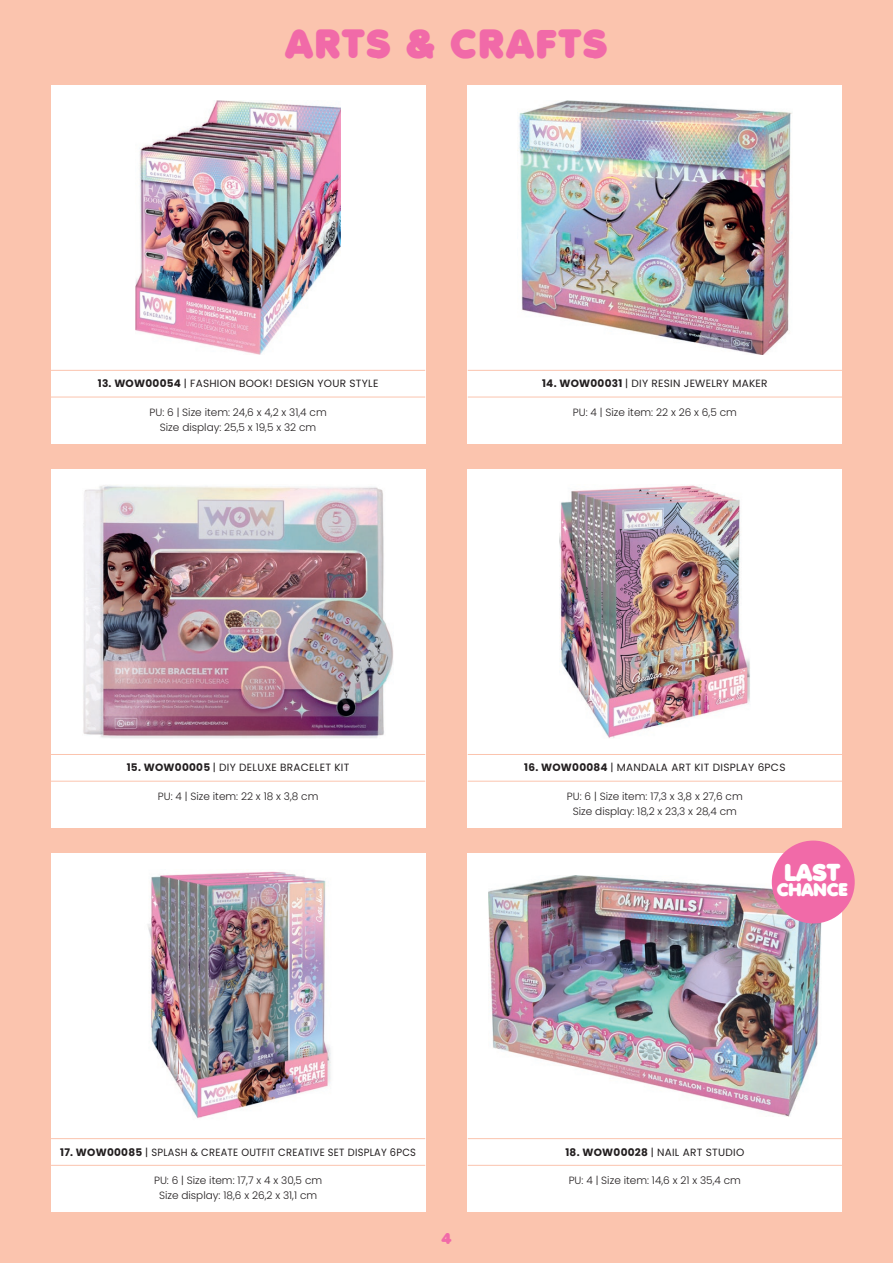
<style>
.page{position:relative;width:893px;height:1263px;background:#fbc4ae}
.page>*{position:absolute;margin:0;border:0;box-sizing:border-box;transform-origin:0 0}
.t1{font:39px "Anja Elianeaccent Nornal";letter-spacing:.065em;color:#f16aa8}
.t2{font:23.4px "Anja Elianeaccent Nornal";color:#fff}
.t3{font:17.55px "Anja Elianeaccent Nornal";color:#fff}
.t4{font:15px "Anja Elianeaccent Nornal";color:#f16aa8}
.t5{font:300 10.5px/15px "Poppins";color:#231f20;text-align:center}
.t6{font:10.5px "Poppins";letter-spacing:.025em;color:#231f20}
.s1{font-weight:700}
</style>
<div class="page">
<div style="left:51px;top:85px;width:374px;height:359px;background:#fff"></div>
<div style="left:468px;top:85px;width:374px;height:359px;background:#fff"></div>
<div style="left:51px;top:469px;width:374px;height:359px;background:#fff"></div>
<div style="left:468px;top:469px;width:374px;height:359px;background:#fff"></div>
<div style="left:51px;top:853px;width:374px;height:359px;background:#fff"></div>
<div style="left:468px;top:853px;width:374px;height:359px;background:#fff"></div>
<img style="left:135px;top:101px;width:206px;height:253px">
<img style="left:519px;top:101px;width:273px;height:253px">
<img style="left:83px;top:485px;width:310px;height:253px">
<img style="left:560px;top:485px;width:190px;height:253px">
<img style="left:147px;top:871px;width:184px;height:247px">
<img style="left:488px;top:875px;width:333px;height:241px">
<hr style="left:468px;top:1138px;width:374px;height:1px;background:#fbc4ae">
<hr style="left:468px;top:1165px;width:374px;height:1px;background:#fbc4ae">
<hr style="left:468px;top:754px;width:374px;height:1px;background:#fbc4ae">
<hr style="left:468px;top:781px;width:374px;height:1px;background:#fbc4ae">
<hr style="left:468px;top:370px;width:374px;height:1px;background:#fbc4ae">
<hr style="left:468px;top:397px;width:374px;height:1px;background:#fbc4ae">
<hr style="left:51px;top:1138px;width:374px;height:1px;background:#fbc4ae">
<hr style="left:51px;top:1165px;width:374px;height:1px;background:#fbc4ae">
<hr style="left:51px;top:754px;width:374px;height:1px;background:#fbc4ae">
<hr style="left:51px;top:781px;width:374px;height:1px;background:#fbc4ae">
<hr style="left:51px;top:370px;width:374px;height:1px;background:#fbc4ae">
<hr style="left:51px;top:397px;width:374px;height:1px;background:#fbc4ae">
<div style="left:772px;top:840px;width:83px;height:83px;background:#f16aa8;border-radius:50%"></div>
<h1 class="t1" style="left:286px;top:25px;width:323px">ARTS &amp; CRAFTS</h1>
<p class="t6" style="left:98px;top:377px;width:282px"><span class="s1">13. WOW00054</span> | FASHION BOOK! DESIGN YOUR STYLE</p>
<p class="t5" style="left:149px;top:405px;width:179px">PU: 6 | Size item: 24,6 x 4,2 x 31,4 cm<br>Size display: 25,5 x 19,5 x 32 cm</p>
<p class="t6" style="left:542px;top:377px;width:227px"><span class="s1">14. WOW00031</span> | DIY RESIN JEWELRY MAKER</p>
<p class="t5" style="left:573px;top:405px;width:166px">PU: 4 | Size item: 22 x 26 x 6,5 cm</p>
<p class="t6" style="left:127px;top:762px;width:224px"><span class="s1">15. WOW00005</span> | DIY DELUXE BRACELET KIT</p>
<p class="t5" style="left:158px;top:789px;width:162px">PU: 4 | Size item: 22 x 18 x 3,8 cm</p>
<p class="t6" style="left:524px;top:762px;width:263px"><span class="s1">16. WOW00084</span> | MANDALA ART KIT DISPLAY 6PCS</p>
<p class="t5" style="left:567px;top:789px;width:177px">PU: 6 | Size item: 17,3 x 3,8 x 27,6 cm<br>Size display: 18,2 x 23,3 x 28,4 cm</p>
<h2 class="t2" style="left:784px;top:861px;width:57px">LAST</h2>
<h3 class="t3" style="left:777px;top:881px;width:73px">CHANCE</h3>
<p class="t6" style="left:60px;top:1146px;width:357px"><span class="s1">17. WOW00085</span> | SPLASH &amp; CREATE OUTFIT CREATIVE SET DISPLAY 6PCS</p>
<p class="t5" style="left:154px;top:1173px;width:170px">PU: 6 | Size item: 17,7 x 4 x 30,5 cm<br>Size display: 18,6 x 26,2 x 31,1 cm</p>
<h3 class="t4" style="left:441px;top:1231px;width:12px">4</h3>
<p class="t6" style="left:565px;top:1146px;width:180px"><span class="s1">18. WOW00028</span> | NAIL ART STUDIO</p>
<p class="t5" style="left:569px;top:1173px;width:174px">PU: 4 | Size item: 14,6 x 21 x 35,4 cm</p>
</div>
